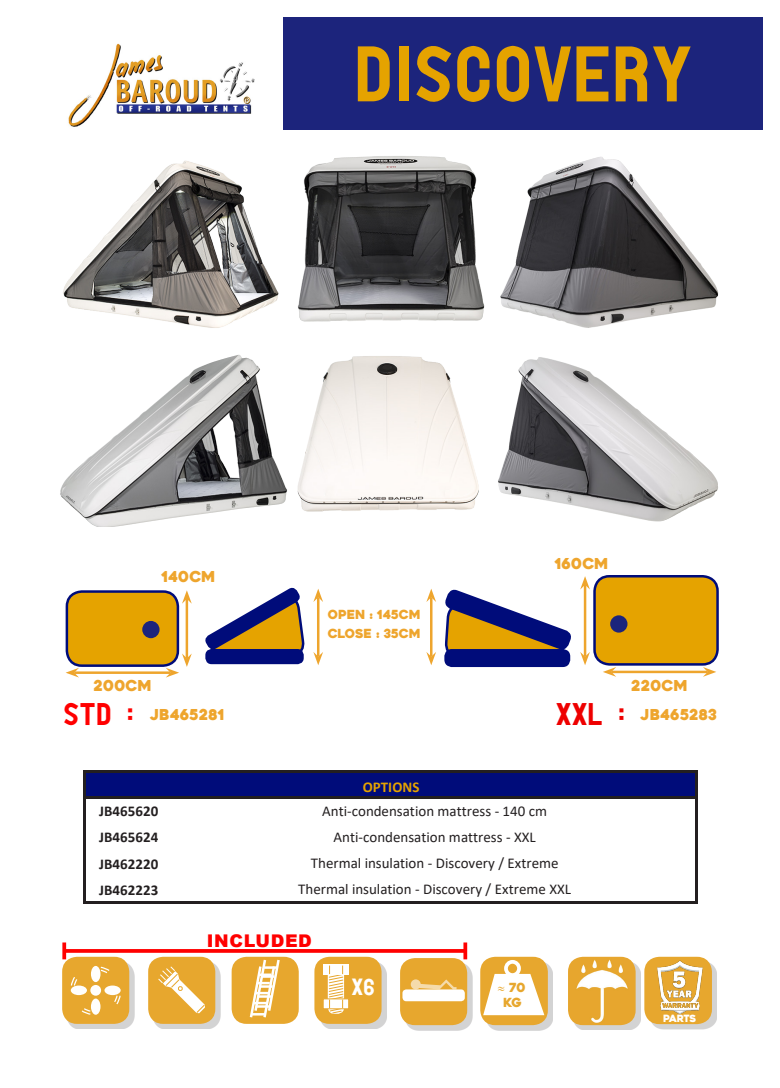
<style>
.page{position:relative;width:780px;height:1088px;background:#fff}
.page>*{position:absolute;margin:0;border:0;box-sizing:border-box;transform-origin:0 0}
.t1{font:75px "PTF NORDIC Standard";color:#e5a300}
.t2{font:30px "PTF NORDIC Standard";color:#e00}
.t3{font:30px "PTF NORDIC Standard";color:#f00}
.t4{font:22.5px "PTF NORDIC Standard";color:#fff}
.t5{font:900 17.5px "Arial";letter-spacing:.035em;color:#f00}
.t6{font:15px/26.1px "Calibri";color:#231f20}
.t7{font:15px "Heavitas";color:#eea52d}
.t8{font:700 15px/26.1px "Calibri";letter-spacing:.005em;color:#231f20;text-align:justify}
.t9{font:12.5px "Heavitas";color:#eea52d}
.t10{font:12.5px/15px "Heavitas";color:#e7a72e;text-align:center}
.t11{font:10px "Heavitas";letter-spacing:-.04em;color:#fff}
.s1{font-weight:700;color:#e5a300}
</style>
<div class="page">
<div style="left:283px;top:18px;width:479px;height:112px;background:#1c247c"></div>
<img style="left:68px;top:43px;width:187px;height:84px">
<img style="left:60px;top:354px;width:227px;height:173px">
<img style="left:63px;top:161px;width:216px;height:167px">
<img style="left:500px;top:157px;width:219px;height:171px">
<img style="left:498px;top:357px;width:220px;height:165px">
<img style="left:297px;top:356px;width:182px;height:156px">
<img style="left:298px;top:156px;width:187px;height:166px">
<div style="left:67px;top:591px;width:111px;height:75px;background:#e5a300;border-radius:15px"></div>
<div style="left:66px;top:590px;width:113px;height:77px;border:2px solid #000c7a;border-radius:15px"></div>
<div style="left:142px;top:621px;width:17px;height:17px;background:#1c247c;border-radius:50%"></div>
<div style="left:205px;top:649px;width:99px;height:15px;background:#000c7a;border-radius:6px"></div>
<svg style="left:205px;top:587px;width:100px;height:71px"></svg>
<div style="left:594px;top:576px;width:123px;height:88px;background:#e5a300;border-radius:15px"></div>
<div style="left:593px;top:575px;width:125px;height:91px;border:2px solid #000c7a;border-radius:15px"></div>
<div style="left:610px;top:615px;width:17px;height:18px;background:#1c247c;border-radius:50%"></div>
<div style="left:444px;top:649px;width:126px;height:18px;background:#000c7a;border-radius:8px"></div>
<svg style="left:444px;top:589px;width:127px;height:71px"></svg>
<hr style="left:186px;top:599px;width:2px;height:59px;background:#eea52d">
<svg style="left:182px;top:590px;width:10px;height:14px"></svg>
<hr style="left:74px;top:671px;width:96px;height:3px;background:#eea52d">
<svg style="left:166px;top:653px;width:26px;height:24px"></svg>
<svg style="left:66px;top:668px;width:13px;height:9px"></svg>
<hr style="left:317px;top:597px;width:2px;height:59px;background:#eea52d">
<svg style="left:313px;top:589px;width:10px;height:13px"></svg>
<svg style="left:313px;top:652px;width:10px;height:13px"></svg>
<hr style="left:430px;top:597px;width:2px;height:59px;background:#eea52d">
<svg style="left:426px;top:589px;width:10px;height:13px"></svg>
<svg style="left:426px;top:652px;width:10px;height:13px"></svg>
<hr style="left:583px;top:585px;width:3px;height:71px;background:#eea52d">
<svg style="left:580px;top:576px;width:10px;height:13px"></svg>
<svg style="left:580px;top:652px;width:10px;height:13px"></svg>
<hr style="left:611px;top:671px;width:96px;height:2px;background:#eea52d">
<svg style="left:703px;top:667px;width:13px;height:10px"></svg>
<svg style="left:603px;top:667px;width:13px;height:10px"></svg>
<div style="left:67px;top:962px;width:67px;height:67px;background:#231f20;opacity:.2"></div>
<div style="left:62px;top:957px;width:67px;height:67px;background:#e7a72e;border-radius:15px"></div>
<div style="left:90px;top:985px;width:11px;height:11px;background:#fffefc;border-radius:50%"></div>
<div style="left:91px;top:966px;width:9px;height:16px;background:#fffefc;border-radius:50%"></div>
<div style="left:91px;top:998px;width:9px;height:17px;background:#fffefc;border-radius:50%"></div>
<div style="left:104px;top:985px;width:17px;height:10px;background:#fffefc;border-radius:50%"></div>
<div style="left:71px;top:985px;width:16px;height:10px;background:#fffefc;border-radius:50%"></div>
<svg style="left:100px;top:966px;width:10px;height:8px"></svg>
<svg style="left:70px;top:977px;width:9px;height:10px"></svg>
<svg style="left:81px;top:1008px;width:11px;height:7px"></svg>
<svg style="left:113px;top:994px;width:8px;height:11px"></svg>
<div style="left:153px;top:962px;width:67px;height:67px;background:#231f20;opacity:.2"></div>
<div style="left:148px;top:957px;width:67px;height:67px;background:#e7a72e;border-radius:15px"></div>
<svg style="left:158px;top:966px;width:47px;height:47px"></svg>
<div style="left:405px;top:963px;width:67px;height:67px;background:#231f20;opacity:.2"></div>
<div style="left:400px;top:958px;width:67px;height:67px;background:#e7a72e;border-radius:15px"></div>
<div style="left:402px;top:989px;width:63px;height:12px;background:#fff;border-radius:4px"></div>
<svg style="left:410px;top:979px;width:46px;height:10px"></svg>
<div style="left:573px;top:962px;width:67px;height:68px;background:#231f20;opacity:.2"></div>
<img style="left:568px;top:957px;width:67px;height:68px">
<div style="left:485px;top:962px;width:68px;height:68px;background:#231f20;opacity:.2"></div>
<div style="left:480px;top:957px;width:68px;height:68px;background:#e7a72e;border-radius:15px"></div>
<svg style="left:483px;top:974px;width:61px;height:41px"></svg>
<div style="left:504px;top:960px;width:17px;height:17px;border:4px solid #fff;border-radius:50%"></div>
<div style="left:649px;top:962px;width:68px;height:67px;background:#231f20;opacity:.2"></div>
<img style="left:644px;top:956px;width:73px;height:69px">
<div style="left:319px;top:962px;width:67px;height:67px;background:#231f20;opacity:.2"></div>
<div style="left:314px;top:957px;width:67px;height:67px;background:#e7a72e;border-radius:15px"></div>
<svg style="left:328px;top:966px;width:16px;height:48px"></svg>
<svg style="left:323px;top:964px;width:26px;height:11px"></svg>
<svg style="left:343px;top:999px;width:6px;height:10px"></svg>
<svg style="left:323px;top:965px;width:20px;height:49px"></svg>
<svg style="left:66px;top:949px;width:397px;height:4px;fill:#ff0505"></svg>
<svg style="left:62px;top:942px;width:4px;height:17px"></svg>
<svg style="left:463px;top:942px;width:4px;height:17px"></svg>
<div style="left:231px;top:957px;width:68px;height:67px;background:#e7a72e;border-radius:15px"></div>
<svg style="left:249px;top:959px;width:31px;height:59px"></svg>
<div style="left:85px;top:772px;width:611px;height:26px;background:#000c7a"></div>
<hr style="left:83px;top:770px;width:3px;height:134px;background:#231f20">
<hr style="left:695px;top:773px;width:2px;height:131px;background:#231f20">
<hr style="left:86px;top:770px;width:611px;height:3px;background:#231f20">
<hr style="left:86px;top:796px;width:611px;height:3px;background:#231f20">
<hr style="left:86px;top:901px;width:611px;height:3px;background:#231f20">
<p class="t1" style="left:354px;top:41px;width:338px">DISCOVERY</p>
<p class="t7" style="left:161px;top:567px;width:56px">140CM</p>
<p class="t9" style="left:328px;top:607px;width:94px">OPEN : 145CM</p>
<p class="t9" style="left:328px;top:626px;width:95px">CLOSE : 35CM</p>
<p class="t7" style="left:555px;top:554px;width:55px">160CM</p>
<p class="t7" style="left:94px;top:677px;width:60px">200CM</p>
<p class="t3" style="left:63px;top:701px;width:72px">STD :</p>
<p class="t7" style="left:150px;top:705px;width:76px">JB465281</p>
<p class="t7" style="left:640px;top:705px;width:78px">JB465283</p>
<p class="t7" style="left:631px;top:677px;width:58px">220CM</p>
<p class="t2" style="left:556px;top:701px;width:71px">XXL :</p>
<p class="t8" style="left:99px;top:798px;width:61px">JB465620<br>JB465624<br>JB462220<br>JB462223</p>
<p class="t6" style="left:322px;top:774px;width:226px;line-height:23.8px;text-indent:40px"><span class="s1">OPTIONS<br></span>Anti-condensation mattress - 140 cm</p>
<p class="t6" style="left:298px;top:823px;width:274px;text-align:center">Anti-condensation mattress - XXL<br>Thermal insulation - Discovery / Extreme<br>Thermal insulation - Discovery / Extreme XXL</p>
<p class="t5" style="left:207px;top:928px;width:106px">INCLUDED</p>
<p class="t4" style="left:351px;top:977px;width:25px">x6</p>
<p class="t10" style="left:498px;top:980px;width:29px">≈ 70<br>KG</p>
<p class="t11" style="left:663px;top:1012px;width:35px">PARTS</p>
</div>
